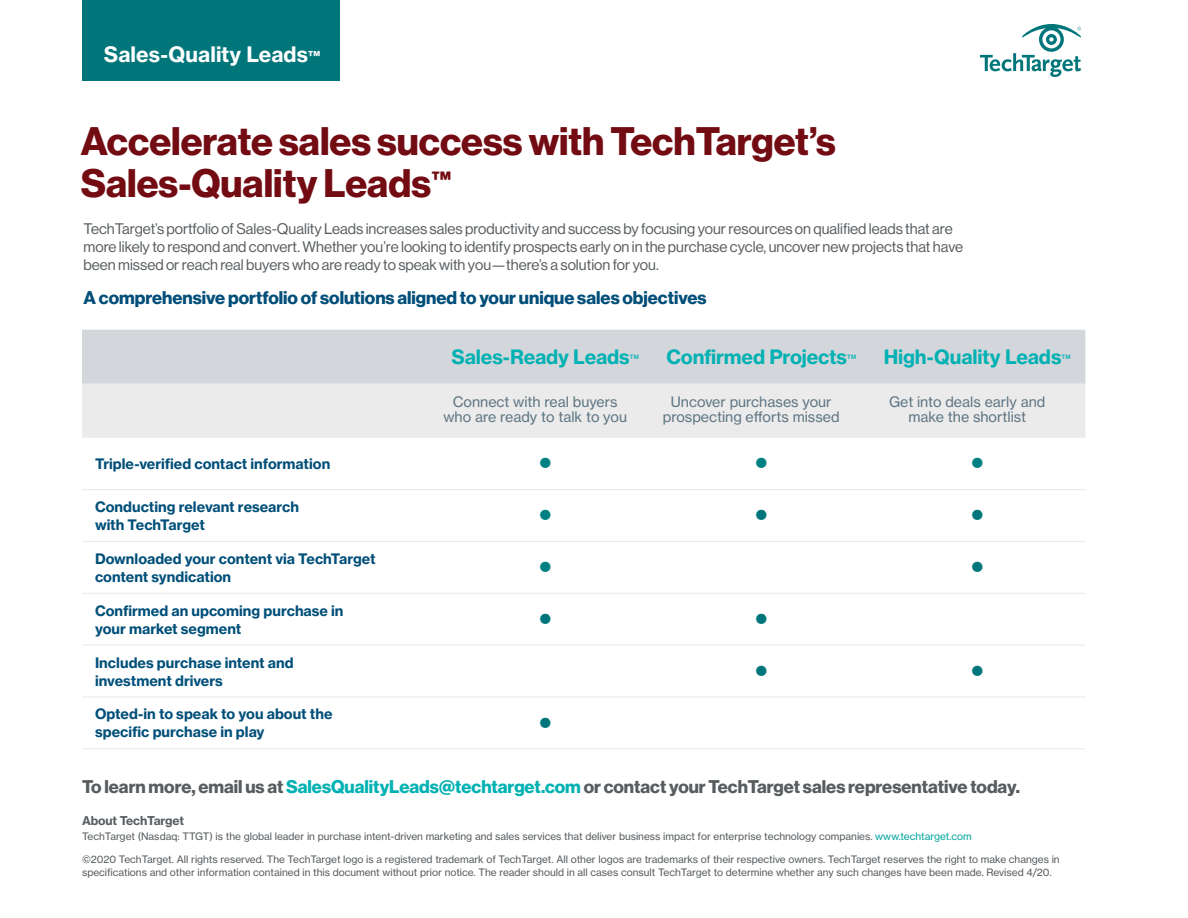
<style>
.page{position:relative;width:1188px;height:918px;background:#fff}
.page>*{position:absolute;margin:0;border:0;box-sizing:border-box;transform-origin:0 0}
.t1{font:43.5px "N Haas Grotesk DS Std 55 Rg";color:#00757a}
.t2{font:43.5px "N Haas Grotesk DS Std 55 Rg";color:#008080}
.t3{font:39px/42px "N Haas Grotesk DS Std 75 Bd";color:#730b12}
.t4{font:21px "N Haas Grotesk TX Std 75 Bd";color:#fff}
.t5{font:19.5px "N Haas Grotesk TX Std 75 Bd";letter-spacing:-.01em;color:#00b1b3}
.t6{font:18px "N Haas Grotesk DS Std 75 Bd";color:#575c5f}
.t7{font:18px "N Haas Grotesk DS Std 75 Bd";color:#004e79}
.t8{font:15px/18px "N Haas Grotesk DS Std 55 Rg";color:#575c5f}
.t9{font:14.25px/18px "N Haas Grotesk TX Std 75 Bd";color:#004f79}
.t10{font:14.25px/15px "N Haas Grotesk TX Std 55 Rg";color:#5f7783;text-align:center}
.t11{font:12px "N Haas Grotesk TX Std 75 Bd";letter-spacing:-.01em;color:#575c5f}
.t12{font:10.2px/13.5px "N Haas Grotesk TX Std 55 Rg";color:#575c5f}
.s1{font-size:13.5px}
.s2{font-size:30px}
.s3{font-family:"N Haas Grotesk TX Std 55 Rg";font-size:11.25px}
.s4{color:#00b1b3}
.s5{color:#00a69f}
</style>
<div class="page">
<div style="left:82px;top:330px;width:1003px;height:54px;background:#d3d6da"></div>
<div style="left:82px;top:384px;width:1003px;height:54px;background:#ebebec"></div>
<hr style="left:82px;top:489px;width:355px;height:1px;background:#e9eaeb">
<hr style="left:437px;top:489px;width:216px;height:1px;background:#e9eaeb">
<hr style="left:653px;top:489px;width:216px;height:1px;background:#e9eaeb">
<hr style="left:869px;top:489px;width:216px;height:1px;background:#e9eaeb">
<hr style="left:82px;top:541px;width:355px;height:1px;background:#e9eaeb">
<hr style="left:437px;top:541px;width:216px;height:1px;background:#e9eaeb">
<hr style="left:653px;top:541px;width:216px;height:1px;background:#e9eaeb">
<hr style="left:869px;top:541px;width:216px;height:1px;background:#e9eaeb">
<hr style="left:82px;top:593px;width:355px;height:1px;background:#e9eaeb">
<hr style="left:437px;top:593px;width:216px;height:1px;background:#e9eaeb">
<hr style="left:653px;top:593px;width:216px;height:1px;background:#e9eaeb">
<hr style="left:869px;top:593px;width:216px;height:1px;background:#e9eaeb">
<hr style="left:82px;top:645px;width:355px;height:1px;background:#e9eaeb">
<hr style="left:437px;top:645px;width:216px;height:1px;background:#e9eaeb">
<hr style="left:653px;top:645px;width:216px;height:1px;background:#e9eaeb">
<hr style="left:869px;top:645px;width:216px;height:1px;background:#e9eaeb">
<hr style="left:82px;top:697px;width:355px;height:1px;background:#e9eaeb">
<hr style="left:437px;top:697px;width:216px;height:1px;background:#e9eaeb">
<hr style="left:653px;top:697px;width:216px;height:1px;background:#e9eaeb">
<hr style="left:869px;top:697px;width:216px;height:1px;background:#e9eaeb">
<hr style="left:82px;top:748px;width:355px;height:1px;background:#e9eaeb">
<hr style="left:437px;top:748px;width:216px;height:1px;background:#e9eaeb">
<hr style="left:653px;top:748px;width:216px;height:1px;background:#e9eaeb">
<hr style="left:869px;top:748px;width:216px;height:1px;background:#e9eaeb">
<svg style="left:980px;top:24px;width:101px;height:53px"></svg>
<div style="left:82px;top:0;width:258px;height:80px;background:#00757a"></div>
<h3 class="t4" style="left:104px;top:41px;width:218px">Sales-Quality Leads<span class="s1">™</span></h3>
<h2 class="t3" style="left:81px;top:121px;width:757px">Accelerate sales success with TechTarget’s<br>Sales-Quality Leads<span class="s2">™</span></h2>
<p class="t8" style="left:84px;top:220px;width:881px">TechTarget’s portfolio of Sales-Quality Leads increases sales productivity and success by focusing your resources on qualified leads that are more likely to respond and convert. Whether you’re looking to identify prospects early on in the purchase cycle, uncover new projects that have been missed or reach real buyers who are ready to speak with you—there’s a solution for you.</p>
<h3 class="t7" style="left:84px;top:287px;width:625px">A comprehensive portfolio of solutions aligned to your unique sales objectives</h3>
<h3 class="t5" style="left:452px;top:345px;width:189px">Sales-Ready Leads<span class="s3">™</span></h3>
<h3 class="t5" style="left:666px;top:345px;width:192px">Confirmed Projects<span class="s3">™</span></h3>
<h3 class="t5" style="left:884px;top:345px;width:189px">High-Quality Leads<span class="s3">™</span></h3>
<h3 class="t10" style="left:443px;top:395px;width:185px">Connect with real buyers who are ready to talk to you</h3>
<h3 class="t10" style="left:663px;top:395px;width:178px">Uncover purchases your prospecting efforts missed</h3>
<h3 class="t10" style="left:889px;top:395px;width:158px">Get into deals early and make the shortlist</h3>
<h3 class="t9" style="left:95px;top:455px;width:237px">Triple-verified contact information</h3>
<h1 class="t2" style="left:539px;top:438px;width:15px">•</h1>
<h1 class="t2" style="left:755px;top:438px;width:15px">•</h1>
<h1 class="t2" style="left:971px;top:438px;width:15px">•</h1>
<h3 class="t9" style="left:95px;top:498px;width:206px">Conducting relevant research with TechTarget</h3>
<h1 class="t2" style="left:539px;top:490px;width:15px">•</h1>
<h1 class="t1" style="left:755px;top:490px;width:15px">•</h1>
<h1 class="t1" style="left:971px;top:490px;width:15px">•</h1>
<h3 class="t9" style="left:95px;top:550px;width:282px">Downloaded your content via TechTarget content syndication</h3>
<h1 class="t2" style="left:539px;top:541px;width:15px">•</h1>
<h1 class="t1" style="left:971px;top:541px;width:15px">•</h1>
<h3 class="t9" style="left:95px;top:602px;width:250px">Confirmed an upcoming purchase in your market segment</h3>
<h1 class="t1" style="left:539px;top:593px;width:15px">•</h1>
<h1 class="t1" style="left:755px;top:593px;width:15px">•</h1>
<h3 class="t9" style="left:95px;top:653px;width:200px">Includes purchase intent and investment drivers</h3>
<h1 class="t1" style="left:755px;top:645px;width:15px">•</h1>
<h1 class="t1" style="left:971px;top:645px;width:15px">•</h1>
<h3 class="t9" style="left:95px;top:705px;width:239px">Opted-in to speak to you about the specific purchase in play</h3>
<h1 class="t1" style="left:539px;top:697px;width:15px">•</h1>
<h3 class="t6" style="left:82px;top:776px;width:939px">To learn more, email us at <span class="s4">SalesQualityLeads@techtarget.com</span> or contact your TechTarget sales representative today.</h3>
<p class="t11" style="left:82px;top:813px;width:103px">About TechTarget</p>
<p class="t12" style="left:82px;top:830px;width:891px">TechTarget (Nasdaq: TTGT) is the global leader in purchase intent-driven marketing and sales services that deliver business impact for enterprise technology companies. <span class="s5">www.techtarget.com</span></p>
<p class="t12" style="left:82px;top:852px;width:979px">©2020 TechTarget. All rights reserved. The TechTarget logo is a registered trademark of TechTarget. All other logos are trademarks of their respective owners. TechTarget reserves the right to make changes in specifications and other information contained in this document without prior notice. The reader should in all cases consult TechTarget to determine whether any such changes have been made. Revised 4/20.</p>
</div>
